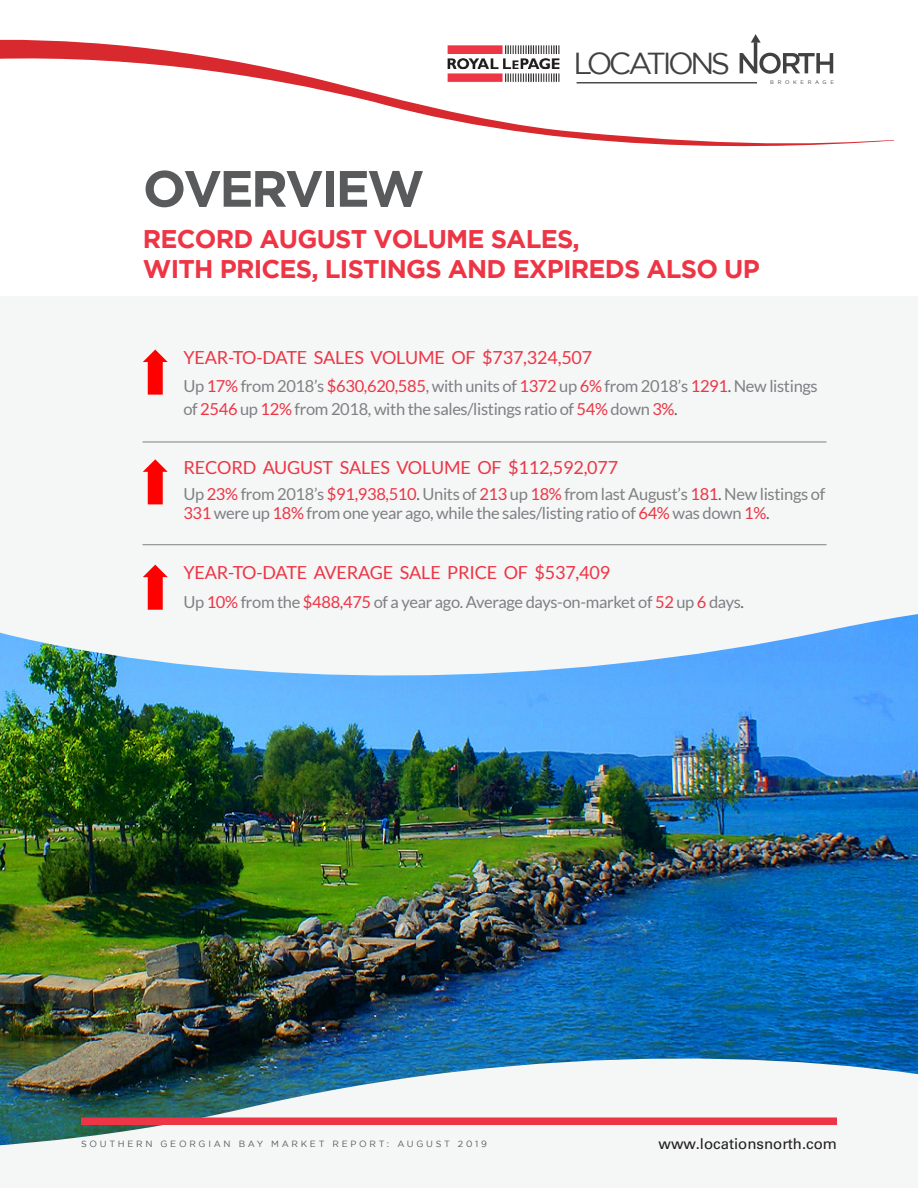
<style>
.page{position:relative;width:918px;height:1188px;background:#fff}
.page>*{position:absolute;margin:0;border:0;box-sizing:border-box;transform-origin:0 0}
.t1{font:700 51px "Gotham";letter-spacing:-.05em;color:#595a5c}
.t2{font:30.3px "Gotham";letter-spacing:-.115em;color:#414141}
.t3{font:700 25.5px/30.6px "Gotham";letter-spacing:-.03em;color:#ed3545}
.t4{font:18px "Lato";letter-spacing:-.01em;color:#ed3545}
.t5{font:16.5px/22.5px "Lato";letter-spacing:-.02em;color:#807f84}
.t6{font:15px "Univers LT Std";color:#231f20}
.t7{font:9px "Gotham";letter-spacing:.3em;color:#595a5c}
.t8{font:5.25px "Gotham";letter-spacing:.7em;color:#414141}
.s1{color:#ed3545}
.s2{color:#595a5c}
</style>
<div class="page">
<img style="left:0;top:691px;width:918px;height:351px">
<div style="left:0;top:296px;width:918px;height:318px;background:#f5f6f6"></div>
<svg style="left:0;top:564px;width:918px;height:127px;fill:#f5f6f6"></svg>
<hr style="left:142px;top:544px;width:684px;height:1px;background:#807f84">
<hr style="left:142px;top:442px;width:684px;height:1px;background:#807f84">
<img style="left:0;top:1042px;width:918px;height:104px">
<svg style="left:143px;top:565px;width:25px;height:45px"></svg>
<svg style="left:143px;top:350px;width:25px;height:45px"></svg>
<svg style="left:143px;top:459px;width:25px;height:45px"></svg>
<div style="left:81px;top:1118px;width:756px;height:7px;background:#ed3545"></div>
<svg style="left:0;top:37px;width:894px;height:110px"></svg>
<h2 class="t2" style="left:573px;top:46px;width:158px">LOCATIONS</h2>
<p class="t8" style="left:770px;top:80px;width:65px">BROKERAGE</p>
<p class="t1" style="left:143px;top:159px;width:283px">OVERVIEW</p>
<p class="t3" style="left:143px;top:223px;width:618px">RECORD AUGUST VOLUME SALES,<br>WITH PRICES, LISTINGS AND EXPIREDS ALSO UP</p>
<p class="t4" style="left:183px;top:347px;width:410px">YEAR-TO-DATE SALES VOLUME OF $737,324,507</p>
<p class="t5" style="left:183px;top:375px;width:636px">Up <span class="s1">17%</span> from 2018’s <span class="s1">$630,620,585</span>, with units of <span class="s1">1372</span> up <span class="s1">6%</span> from 2018’s <span class="s1">1291</span><span class="s2">.</span> New listings of <span class="s1">2546</span> up <span class="s1">12%</span> from 2018, with the sales/listings ratio of <span class="s1">54%</span> down <span class="s1">3%</span><span class="s2">.</span></p>
<p class="t4" style="left:183px;top:457px;width:436px">RECORD AUGUST SALES VOLUME OF $112,592,077</p>
<p class="t5" style="left:183px;top:484px;width:643px;line-height:19.8px">Up <span class="s1">23%</span> from 2018’s <span class="s1">$91,938,510</span><span class="s2">.</span> Units of <span class="s1">213</span> up <span class="s1">18%</span> from last August’s <span class="s1">181</span><span class="s2">.</span> New listings of<br><span class="s1">331</span> were up <span class="s1">18%</span> from one year ago, while the sales/listing ratio of <span class="s1">64%</span> was down <span class="s1">1%</span><span class="s2">.</span></p>
<p class="t4" style="left:183px;top:563px;width:428px">YEAR-TO-DATE AVERAGE SALE PRICE OF $537,409</p>
<p class="t5" style="left:183px;top:590px;width:562px">Up <span class="s1">10%</span> from the <span class="s1">$488,475</span> of a year ago. Average days-on-market of <span class="s1">52</span> up <span class="s1">6</span> days<span class="s2">.</span></p>
<p class="t7" style="left:81px;top:1139px;width:407px">SOUTHERN GEORGIAN BAY MARKET REPORT: AUGUST 2019</p>
<p class="t6" style="left:659px;top:1134px;width:180px">www.locationsnorth.com</p>
</div>
